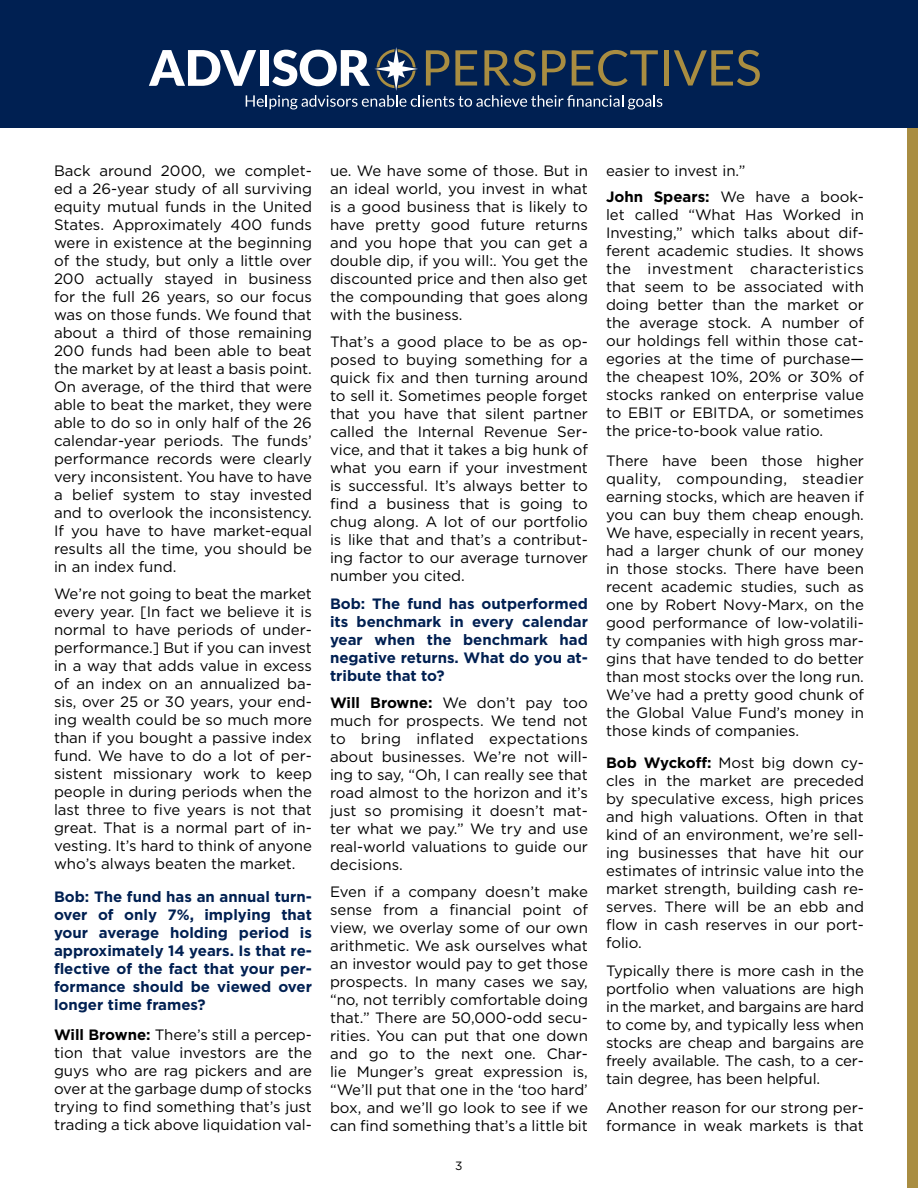
<style>
.page{position:relative;width:918px;height:1188px;background:#fff}
.page>*{position:absolute;margin:0;border:0;box-sizing:border-box;transform-origin:0 0}
.t1{font:15px/18px "Gotham";color:#000;text-align:justify}
.t2{font:700 15px/18px "Gotham";color:#002052;text-align:justify}
.t3{font:12px "Gotham";color:#000}
.s1{font-weight:700}
</style>
<div class="page">
<div style="left:907px;top:111px;width:11px;height:1077px;background:#a98d41"></div>
<div style="left:0;top:0;width:918px;height:127px;background:#002052"></div>
<hr style="left:664px;top:50px;width:4px;height:36px;background:#a98d41">
<svg style="left:674px;top:50px;width:86px;height:36px"></svg>
<svg style="left:149px;top:47px;width:513px;height:63px"></svg>
<p class="t1" style="left:54px;top:161px;width:260px">Back around 2000, we complet&shy;ed a 26-year study of all surviving equity mutual funds in the United States. Approximately 400 funds were in existence at the beginning of the study, but only a little over 200 actually stayed in business for the full 26 years, so our focus was on those funds. We found that about a third of those remaining 200 funds had been able to beat the market by at least a basis point.<br>On average, of the third that were able to beat the market, they were able to do so in only half of the 26 calendar-year periods. The funds’ performance records were clearly very inconsistent. You have to have a belief system to stay invested and to overlook the inconsistency.<br>If you have to have market-equal results all the time, you should be in an index fund.</p>
<p class="t1" style="left:54px;top:584px;width:260px">We’re not going to beat the market every year. [In fact we believe it is normal to have periods of under&shy;performance.] But if you can invest in a way that adds value in excess of an index on an annualized ba&shy;sis, over 25 or 30 years, your end&shy;ing wealth could be so much more than if you bought a passive index fund. We have to do a lot of per&shy;sistent missionary work to keep people in during periods when the last three to five years is not that great. That is a normal part of in&shy;vesting. It’s hard to think of anyone who’s always beaten the market.</p>
<p class="t2" style="left:54px;top:887px;width:260px">Bob: The fund has an annual turn&shy;over of only 7%, implying that your average holding period is approximately 14 years. Is that re&shy;flective of the fact that your per&shy;formance should be viewed over longer time frames?</p>
<p class="t1" style="left:54px;top:1025px;width:260px"><span class="s1">Will Browne:</span> There’s still a percep&shy;tion that value investors are the guys who are rag pickers and are over at the garbage dump of stocks trying to find something that’s just trading a tick above liquidation val-</p>
<p class="t1" style="left:330px;top:161px;width:260px">ue. We have some of those. But in an ideal world, you invest in what is a good business that is likely to have pretty good future returns and you hope that you can get a double dip, if you will:. You get the discounted price and then also get the compounding that goes along with the business.</p>
<p class="t1" style="left:330px;top:332px;width:260px">That’s a good place to be as op&shy;posed to buying something for a quick fix and then turning around to sell it. Sometimes people forget that you have that silent partner called the Internal Revenue Ser&shy;vice, and that it takes a big hunk of what you earn if your investment is successful. It’s always better to find a business that is going to chug along. A lot of our portfolio is like that and that’s a contribut&shy;ing factor to our average turnover number you cited.</p>
<p class="t2" style="left:330px;top:595px;width:259px">Bob: The fund has outperformed its benchmark in every calendar year when the benchmark had negative returns. What do you at&shy;tribute that to?</p>
<p class="t1" style="left:330px;top:693px;width:260px"><span class="s1">Will Browne:</span> We don’t pay too much for prospects. We tend not to bring inflated expectations about businesses. We’re not will&shy;ing to say, “Oh, I can really see that road almost to the horizon and it’s just so promising it doesn’t mat&shy;ter what we pay.” We try and use real-world valuations to guide our decisions.</p>
<p class="t1" style="left:330px;top:882px;width:260px">Even if a company doesn’t make sense from a financial point of view, we overlay some of our own arithmetic. We ask ourselves what an investor would pay to get those prospects. In many cases we say, “no, not terribly comfortable doing that.” There are 50,000-odd secu&shy;rities. You can put that one down and go to the next one. Char&shy;lie Munger’s great expression is, “We’ll put that one in the ‘too hard’ box, and we’ll go look to see if we can find something that’s a little bit</p>
<p class="t3" style="left:455px;top:1158px;width:9px">3</p>
<p class="t1" style="left:606px;top:156px;width:259px;line-height:26.8px">easier to invest in.”<br><span class="s1">John Spears:</span> We have a book-</p>
<p class="t1" style="left:606px;top:206px;width:260px">let called “What Has Worked in Investing,” which talks about dif&shy;ferent academic studies. It shows the investment characteristics that seem to be associated with doing better than the market or the average stock. A number of our holdings fell within those cat&shy;egories at the time of purchase— the cheapest 10%, 20% or 30% of stocks ranked on enterprise value to EBIT or EBITDA, or sometimes the price-to-book value ratio.</p>
<p class="t1" style="left:606px;top:452px;width:260px">There have been those higher quality, compounding, steadier earning stocks, which are heaven if you can buy them cheap enough.<br>We have, especially in recent years, had a larger chunk of our money in those stocks. There have been recent academic studies, such as one by Robert Novy-Marx, on the good performance of low-volatili&shy;ty companies with high gross mar&shy;gins that have tended to do better than most stocks over the long run.<br>We’ve had a pretty good chunk of the Global Value Fund’s money in those kinds of companies.</p>
<p class="t1" style="left:606px;top:753px;width:260px"><span class="s1">Bob Wyckoff:</span> Most big down cy&shy;cles in the market are preceded by speculative excess, high prices and high valuations. Often in that kind of an environment, we’re sell&shy;ing businesses that have hit our estimates of intrinsic value into the market strength, building cash re&shy;serves. There will be an ebb and flow in cash reserves in our port&shy;folio.</p>
<p class="t1" style="left:606px;top:962px;width:260px">Typically there is more cash in the portfolio when valuations are high in the market, and bargains are hard to come by, and typically less when stocks are cheap and bargains are freely available. The cash, to a cer&shy;tain degree, has been helpful.</p>
<p class="t1" style="left:606px;top:1098px;width:260px">Another reason for our strong per&shy;formance in weak markets is that</p>
</div>
